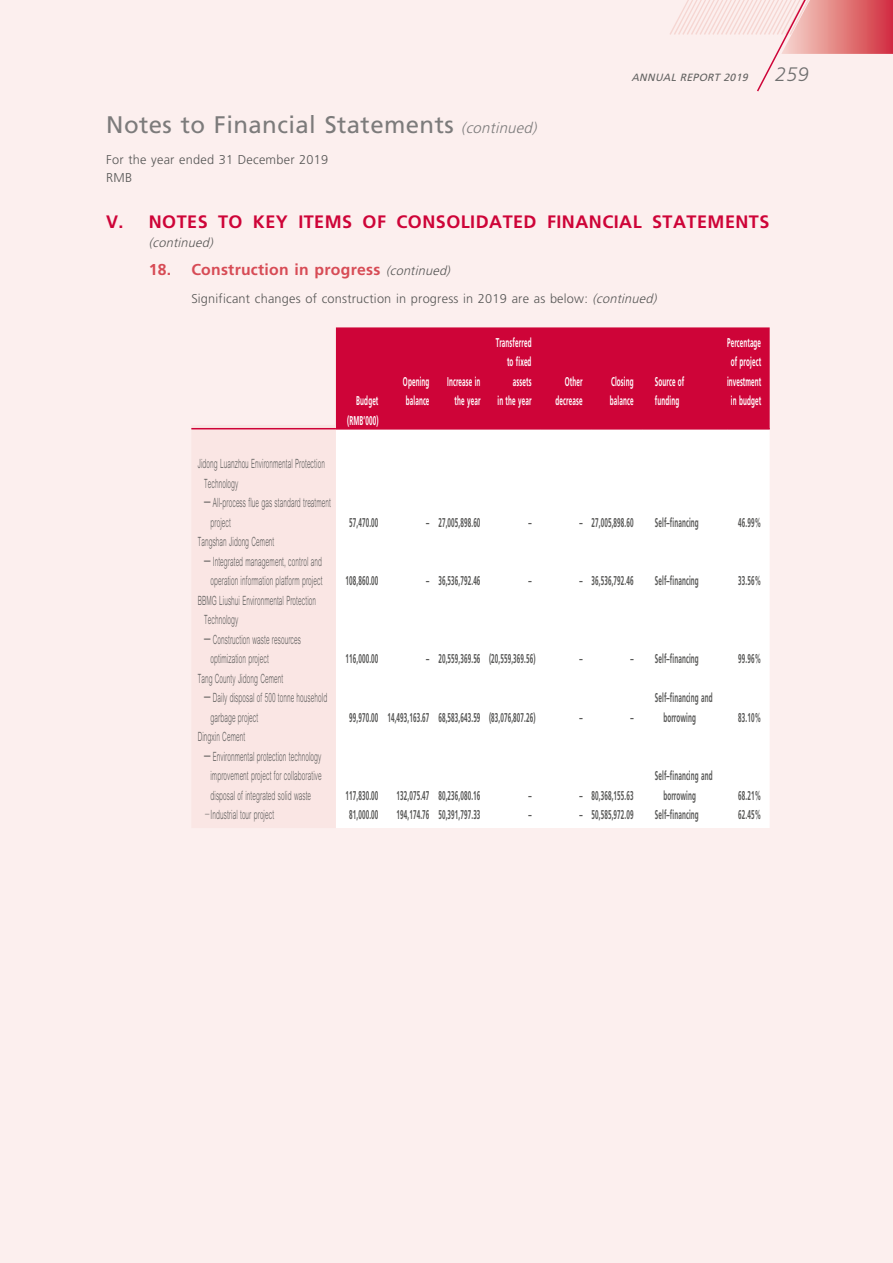
<style>
.page{position:relative;width:893px;height:1263px;background:#fcefee}
.page>*{position:absolute;margin:0;border:0;box-sizing:border-box;transform-origin:0 0}
.t1{font:24px "Frutiger LT Std";letter-spacing:.015em;color:#7c7b7b}
.t2{font:italic 300 19.5px "Frutiger LT Std";color:#6f6f6f}
.t3{font:700 18px "Frutiger LT Std";letter-spacing:.025em;color:#ce0438}
.t4{font:700 15.75px "Frutiger LT Std";letter-spacing:.015em;color:#d74b55}
.t5{font:300 12.75px/19.5px "M Hei HK";letter-spacing:.015em;color:#575756;scale:.5 1}
.t6{font:700 12.75px/19.5px "Frutiger LT Std";letter-spacing:.015em;color:#575756;scale:.5 1}
.t7{font:700 12.75px/19.5px "Frutiger LT Std";letter-spacing:.015em;color:#fff;scale:.5 1}
.t8{font:300 12.75px/18px "Frutiger LT Std";letter-spacing:.015em;color:#575756}
.t9{font:italic 300 12.75px "Frutiger LT Std";color:#575756}
.t10{font:italic 10.5px "Frutiger LT Std";color:#636362}
.s1{font-weight:300;font-style:italic;font-size:15px}
.s2{font-weight:300;font-style:italic;font-size:12.75px;color:#575756}
.s3{font-style:italic}
</style>
<div class="page">
<svg style="left:670px;top:0;width:223px;height:92px"></svg>
<div style="left:336px;top:327px;width:434px;height:101px;background:#ce0438"></div>
<svg style="left:191px;top:425px;width:145px;height:5px"></svg>
<div style="left:336px;top:429px;width:434px;height:399px;background:#fff"></div>
<hr style="left:191px;top:428px;width:145px;height:1px;background:#ce0438">
<hr style="left:336px;top:428px;width:51px;height:1px;background:#ce0438">
<hr style="left:387px;top:428px;width:51px;height:1px;background:#ce0438">
<hr style="left:438px;top:428px;width:51px;height:1px;background:#ce0438">
<hr style="left:489px;top:428px;width:51px;height:1px;background:#ce0438">
<hr style="left:540px;top:428px;width:51px;height:1px;background:#ce0438">
<hr style="left:591px;top:428px;width:51px;height:1px;background:#ce0438">
<hr style="left:642px;top:428px;width:85px;height:1px;background:#ce0438">
<hr style="left:727px;top:428px;width:43px;height:1px;background:#ce0438">
<h1 class="t1" style="left:106px;top:110px;width:436px">Notes to Financial Statements <span class="s1">(continued)</span></h1>
<p class="t8" style="left:106px;top:150px;width:224px">For the year ended 31 December 2019<br>RMB</p>
<p class="t10" style="left:631px;top:71px;width:121px">ANNUAL REPORT 2019</p>
<h2 class="t2" style="left:775px;top:63px;width:35px">259</h2>
<h3 class="t3" style="left:106px;top:211px;width:665px">V. NOTES TO KEY ITEMS OF CONSOLIDATED FINANCIAL STATEMENTS</h3>
<p class="t9" style="left:149px;top:235px;width:69px">(continued)</p>
<p class="t4" style="left:149px;top:260px;width:306px">18. Construction in progress <span class="s2">(continued)</span></p>
<p class="t8" style="left:191px;top:290px;width:470px">Significant changes of construction in progress in 2019 are as below: <span class="s3">(continued)</span></p>
<p class="t5" style="left:204px;top:454px;width:243px;text-indent:-6px">Jidong Luanzhou Environmental Protection<br>Technology</p>
<p class="t5" style="left:210px;top:492px;width:243px;text-indent:-6px">– All-process flue gas standard treatment project</p>
<p class="t5" style="left:198px;top:531px;width:155px">Tangshan Jidong Cement</p>
<p class="t5" style="left:204px;top:551px;width:238px;text-align:center">– Integrated management, control and operation information platform project</p>
<p class="t5" style="left:204px;top:590px;width:225px;text-indent:-6px">BBMG Liushui Environmental Protection<br>Technology</p>
<p class="t5" style="left:210px;top:629px;width:183px;text-indent:-6px">– Construction waste resources optimization project</p>
<p class="t5" style="left:198px;top:668px;width:173px">Tang County Jidong Cement</p>
<p class="t5" style="left:210px;top:687px;width:235px;text-indent:-6px">– Daily disposal of 500 tonne household garbage project</p>
<p class="t5" style="left:198px;top:726px;width:96px">Dingxin Cement</p>
<p class="t5" style="left:204px;top:746px;width:237px;text-align:center">– Environmental protection technology improvement project for collaborative disposal of integrated solid waste</p>
<p class="t7" style="left:356px;top:391px;width:46px">Budget</p>
<p class="t7" style="left:347px;top:411px;width:64px">(RMB’000)</p>
<p class="t7" style="left:403px;top:372px;width:55px">Opening balance</p>
<p class="t7" style="left:447px;top:372px;width:68px;text-align:center">Increase in the year</p>
<p class="t7" style="left:496px;top:333px;width:73px;text-align:right">Transferred to fixed assets<br>in the year</p>
<p class="t7" style="left:556px;top:372px;width:55px;text-align:right">Other decrease</p>
<p class="t7" style="left:610px;top:372px;width:49px">Closing balance</p>
<p class="t7" style="left:655px;top:372px;width:61px">Source of funding</p>
<p class="t7" style="left:727px;top:333px;width:70px;text-align:justify">Percentage of project investment in budget</p>
<p class="t6" style="left:349px;top:513px;width:60px">57,470.00</p>
<p class="t6" style="left:426px;top:513px;width:110px">– 27,005,898.60</p>
<p class="t6" style="left:528px;top:513px;width:8px">–</p>
<p class="t6" style="left:579px;top:513px;width:110px">– 27,005,898.60</p>
<p class="t6" style="left:655px;top:513px;width:89px">Self–financing</p>
<p class="t6" style="left:738px;top:513px;width:47px">46.99%</p>
<p class="t6" style="left:346px;top:571px;width:67px">108,860.00</p>
<p class="t6" style="left:426px;top:571px;width:110px">– 36,536,792.46</p>
<p class="t6" style="left:528px;top:571px;width:8px">–</p>
<p class="t6" style="left:579px;top:571px;width:110px">– 36,536,792.46</p>
<p class="t6" style="left:655px;top:571px;width:89px">Self–financing</p>
<p class="t6" style="left:738px;top:571px;width:47px">33.56%</p>
<p class="t6" style="left:346px;top:649px;width:67px">116,000.00</p>
<p class="t6" style="left:426px;top:649px;width:220px">– 20,559,369.56 (20,559,369.56)</p>
<p class="t6" style="left:579px;top:649px;width:8px">–</p>
<p class="t6" style="left:630px;top:649px;width:138px">– Self–financing</p>
<p class="t6" style="left:738px;top:649px;width:47px">99.96%</p>
<p class="t6" style="left:349px;top:708px;width:374px">99,970.00 14,493,163.67 68,583,643.59 (83,076,807.26)</p>
<p class="t6" style="left:579px;top:708px;width:8px">–</p>
<p class="t6" style="left:630px;top:708px;width:8px">–</p>
<p class="t6" style="left:346px;top:786px;width:67px">117,830.00</p>
<p class="t6" style="left:397px;top:786px;width:169px">132,075.47 80,236,080.16</p>
<p class="t6" style="left:528px;top:786px;width:8px">–</p>
<p class="t6" style="left:579px;top:786px;width:110px">– 80,368,155.63</p>
<p class="t6" style="left:663px;top:688px;width:100px;text-indent:-9px">Self–financing and borrowing</p>
<p class="t6" style="left:663px;top:766px;width:100px;text-indent:-9px">Self–financing and borrowing</p>
<p class="t6" style="left:738px;top:708px;width:47px">83.10%</p>
<p class="t6" style="left:738px;top:786px;width:47px">68.21%</p>
<p class="t5" style="left:204px;top:804px;width:142px">－Industrial tour project</p>
<p class="t6" style="left:349px;top:805px;width:60px">81,000.00</p>
<p class="t6" style="left:397px;top:805px;width:169px">194,174.76 50,391,797.33</p>
<p class="t6" style="left:528px;top:805px;width:8px">–</p>
<p class="t6" style="left:579px;top:805px;width:110px">– 50,585,972.09</p>
<p class="t6" style="left:655px;top:805px;width:89px">Self–financing</p>
<p class="t6" style="left:738px;top:805px;width:47px">62.45%</p>
</div>
